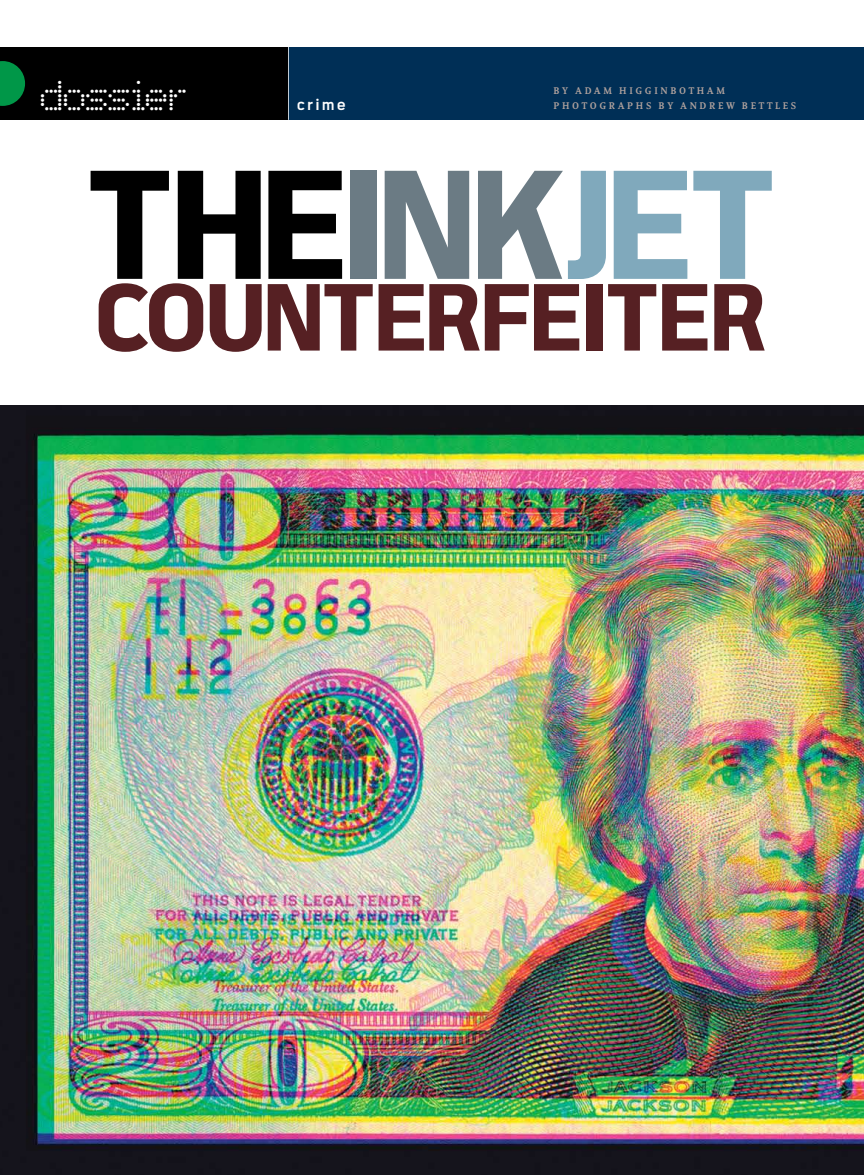
<style>
.page{position:relative;width:864px;height:1175px;background:#fff}
.page>*{position:absolute;margin:0;border:0;box-sizing:border-box;transform-origin:0 0}
.t1{font:600 145.2px "September";letter-spacing:-.025em;color:#000}
.t2{font:600 89.25px "September";letter-spacing:-.01em;color:#562023}
.t3{font:36px "AF Cashier 1";letter-spacing:-.14em;color:#fff}
.t4{font:700 15px "September";letter-spacing:.19em;color:#fff}
.t5{font:700 10.5px "Enigma";letter-spacing:.25em;color:#afa19d}
.s1{color:#6b7b84}
.s2{color:#80a9bc}
</style>
<div class="page">
<img style="left:0;top:406px;width:864px;height:768px">
<div style="left:288px;top:47px;width:576px;height:72px;background:#002f56"></div>
<hr style="left:287px;top:45px;width:2px;height:75px;background:#fff">
<div style="left:0;top:47px;width:288px;height:72px;background:#000"></div>
<svg style="left:0;top:61px;width:25px;height:45px"></svg>
<h3 class="t3" style="left:40px;top:77px;width:152px">dossier</h3>
<h3 class="t4" style="left:297px;top:95px;width:50px">crime</h3>
<p class="t5" style="left:554px;top:85px;width:173px">BY ADAM HIGGINBOTHAM</p>
<p class="t5" style="left:554px;top:100px;width:244px">PHOTOGRAPHS BY ANDREW BETTLES</p>
<h1 class="t1" style="left:88px;top:138px;width:683px">THE<span class="s1">INK</span><span class="s2">JET</span></h1>
<h2 class="t2" style="left:95px;top:264px;width:673px">COUNTERFEITER</h2>
</div>
